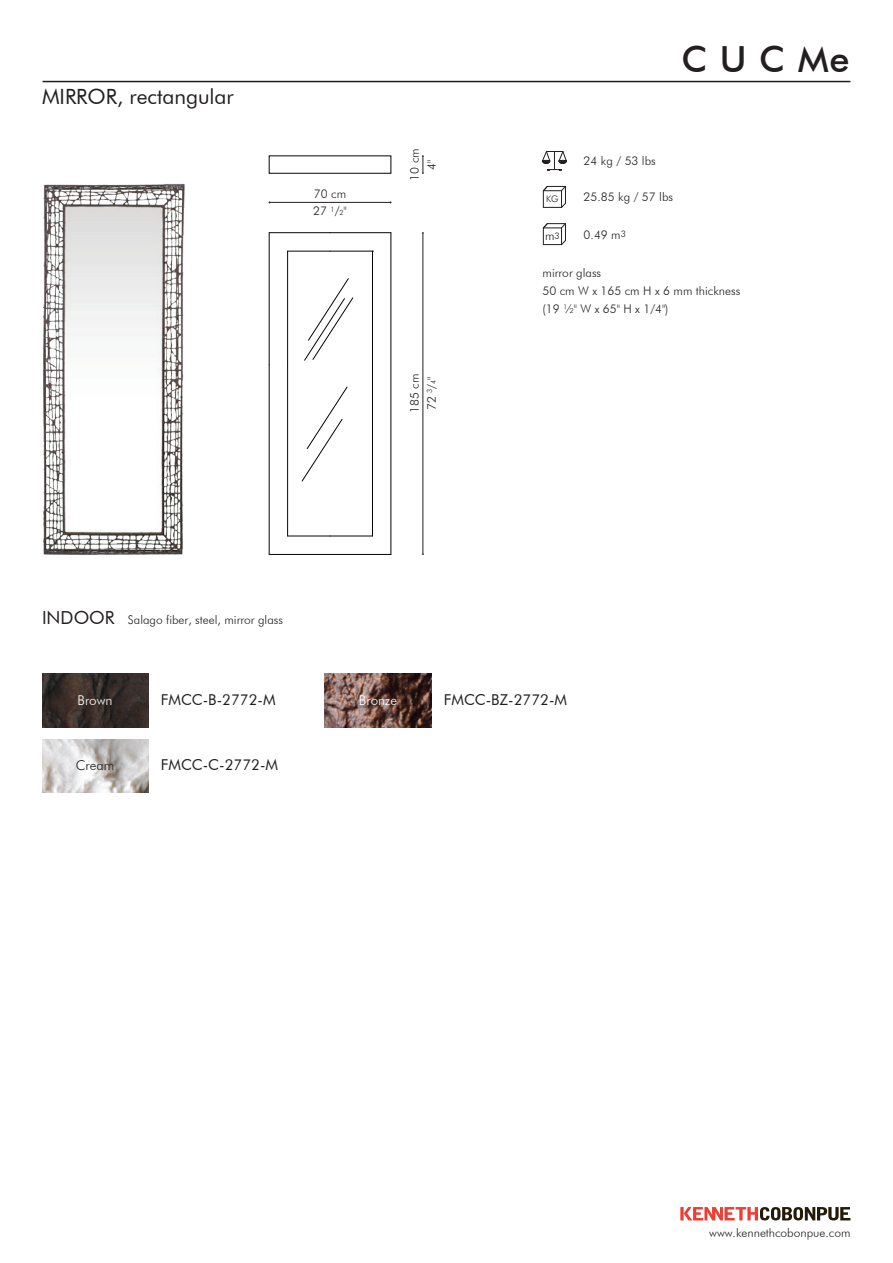
<style>
.page{position:relative;width:893px;height:1263px;background:#fff}
.page>*{position:absolute;margin:0;border:0;box-sizing:border-box;transform-origin:0 0}
.t1{font:500 36px "Futura BT";color:#231f20}
.t2{font:21px "Futura BT";color:#231f20}
.t3{font:15px "Futura BT";color:#231f20}
.t4{font:300 13.5px "Futura BT";color:#fff}
.t5{font:300 13.5px "Futura BT";color:#231f20}
.t6{font:300 12px/17px "Futura BT";color:#231f20}
.t7{font:300 9px "Futura BT";color:#231f20}
.s1{font-size:7.2px}
.s2{font-size:9px}
.s3{font-weight:400;font-size:18px}
</style>
<div class="page">
<img style="left:42px;top:674px;width:106px;height:53px">
<img style="left:42px;top:739px;width:106px;height:53px">
<img style="left:325px;top:674px;width:106px;height:53px">
<hr style="left:43px;top:81px;width:807px;height:1px;background:#231f20">
<svg style="left:680px;top:1207px;width:170px;height:13px"></svg>
<svg style="left:542px;top:151px;width:25px;height:19px"></svg>
<svg style="left:542px;top:185px;width:24px;height:23px"></svg>
<svg style="left:542px;top:223px;width:24px;height:22px"></svg>
<hr style="left:269px;top:202px;width:122px;height:1px;background:#231f20">
<svg style="left:422px;top:155px;width:2px;height:19px"></svg>
<hr style="left:423px;top:233px;width:1px;height:321px;background:#231f20">
<hr style="left:269px;top:232px;width:61px;height:1px;background:#050504">
<hr style="left:269px;top:554px;width:61px;height:1px;background:#050504">
<hr style="left:269px;top:233px;width:1px;height:131px;background:#050504">
<hr style="left:269px;top:364px;width:1px;height:190px;background:#050504">
<hr style="left:287px;top:364px;width:1px;height:172px;background:#050504">
<hr style="left:287px;top:251px;width:1px;height:113px;background:#050504">
<hr style="left:288px;top:251px;width:42px;height:1px;background:#050504">
<hr style="left:288px;top:536px;width:42px;height:1px;background:#050504">
<hr style="left:330px;top:232px;width:61px;height:1px;background:#050504">
<hr style="left:330px;top:554px;width:61px;height:1px;background:#050504">
<hr style="left:391px;top:233px;width:1px;height:321px;background:#050504">
<hr style="left:372px;top:251px;width:1px;height:285px;background:#050504">
<hr style="left:330px;top:251px;width:43px;height:1px;background:#050504">
<hr style="left:330px;top:536px;width:42px;height:1px;background:#050504">
<svg style="left:304px;top:278px;width:49px;height:82px"></svg>
<svg style="left:302px;top:387px;width:45px;height:94px"></svg>
<img style="left:42px;top:183px;width:143px;height:372px">
<h2 class="t2" style="left:42px;top:84px;width:193px">MIRROR, rectangular</h2>
<p class="t6" style="left:313px;top:185px;width:35px">70 cm<br>27 <sup>1</sup>/<span class="s1">2</span>"</p>
<p class="t6" style="left:406px;top:181px;width:34px;text-align:center;rotate:-90deg">10 cm<br>4"</p>
<p class="t6" style="left:406px;top:413px;width:41px;rotate:-90deg">185 cm<br>72 <sup>3</sup>/<span class="s1">4</span>"</p>
<h1 class="t1" style="left:681px;top:37px;width:170px">CU CMe</h1>
<p class="t6" style="left:584px;top:152px;width:74px">24 kg / 53 lbs</p>
<p class="t6" style="left:584px;top:188px;width:91px">25.85 kg / 57 lbs</p>
<p class="t6" style="left:584px;top:226px;width:44px">0.49 m<sup>3</sup></p>
<p class="t7" style="left:546px;top:194px;width:14px">KG</p>
<p class="t6" style="left:545px;top:227px;width:16px">m<span class="s2">3</span></p>
<p class="t6" style="left:542px;top:263px;width:199px;line-height:18px">mirror glass<br>50 cm W x 165 cm H x 6 mm thickness (19 ½" W x 65" H x 1/4")</p>
<p class="t6" style="left:42px;top:611px;width:243px"><span class="s3">INDOOR</span> Salago fiber, steel, mirror glass</p>
<p class="t4" style="left:78px;top:692px;width:37px">Brown</p>
<p class="t3" style="left:161px;top:690px;width:116px">FMCC-B-2772-M</p>
<p class="t5" style="left:76px;top:757px;width:40px">Cream</p>
<p class="t3" style="left:161px;top:756px;width:119px">FMCC-C-2772-M</p>
<p class="t4" style="left:359px;top:692px;width:40px">Bronze</p>
<p class="t3" style="left:444px;top:691px;width:125px">FMCC-BZ-2772-M</p>
<p class="t6" style="left:709px;top:1224px;width:143px">www.kennethcobonpue.com</p>
</div>
